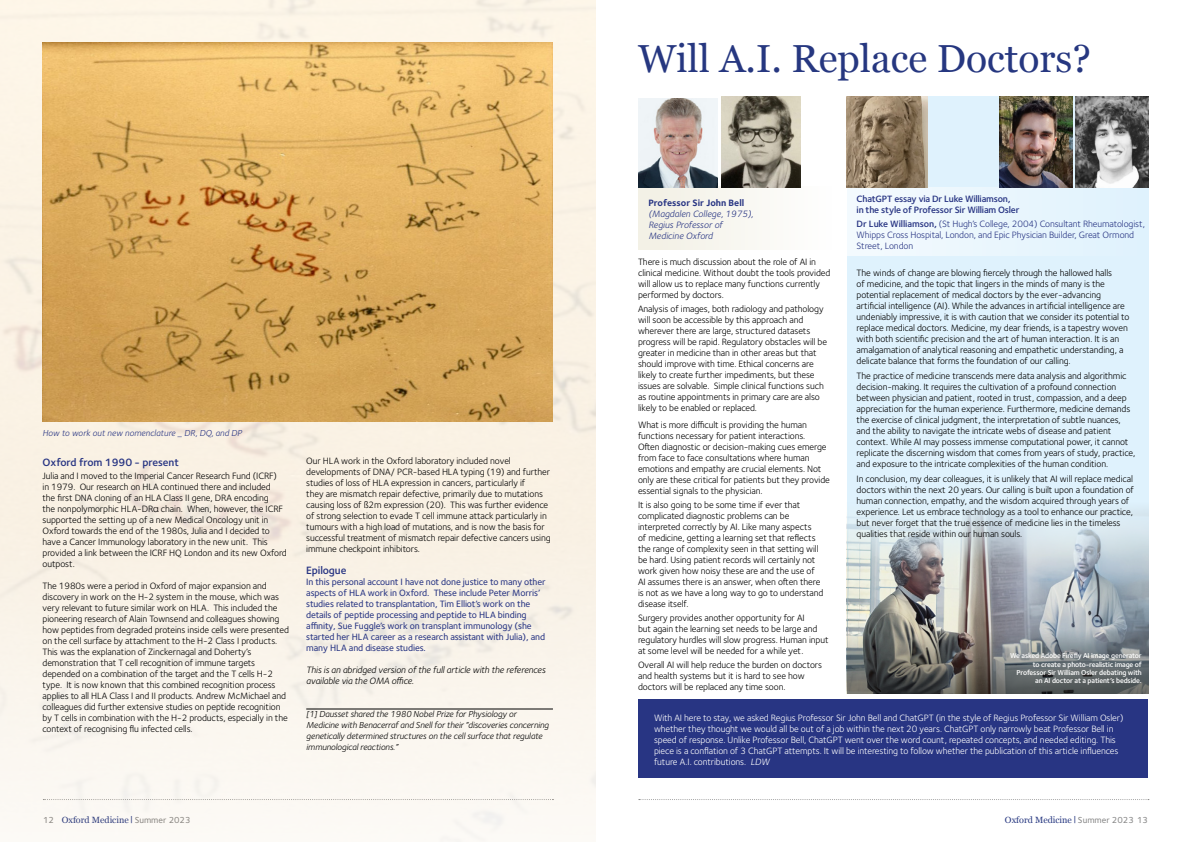
<style>
.page{position:relative;width:1191px;height:842px;background:#fff}
.page>*{position:absolute;margin:0;border:0;box-sizing:border-box;transform-origin:0 0}
.t1{font:39.1px "Georgia";color:#263780}
.t2{font:600 11px "Foundry Sterling";letter-spacing:-.01em;color:#283583}
.t3{font:9.5px/11px "Foundry Sterling";letter-spacing:-.01em;color:#000}
.t4{font:9.5px/11px "Foundry Sterling";letter-spacing:-.01em;color:#fff}
.t5{font:500 9.5px/11px "Foundry Sterling";letter-spacing:-.01em;color:#283583}
.t6{font:9.5px/11px "Foundry Sterling";letter-spacing:-.01em;color:#283583}
.t7{font:italic 9.5px/11px "Foundry Sterling";letter-spacing:-.01em;color:#000}
.t8{font:600 9.5px "Foundry Sterling";letter-spacing:-.02em;color:#283583}
.t9{font:italic 9.5px "Foundry Sterling";color:#283583}
.t10{font:700 9.5px "Foundry Sterling";color:#283583}
.t11{font:italic 9px/11px "Foundry Sterling";letter-spacing:-.01em;color:#000}
.t12{font:9px "Georgia";color:#263780}
.t13{font:italic 9px "Foundry Sterling OT2";color:#283583}
.t14{font:600 7.3px/8.2px "Foundry Sterling";letter-spacing:-.02em;color:#fff;text-align:right}
.s1{font-family:"Helvetica Neue";font-weight:300}
.s2{font-weight:600}
.s3{font-style:italic}
.s4{font-family:"Foundry Sterling";font-weight:500;color:#878787}
.s5{font-family:"Big Caslon";font-weight:500}
</style>
<div class="page">
<svg style="left:639px;top:799px;width:510px;height:1px"></svg>
<img style="left:0;top:0;width:595px;height:842px">
<div style="left:847px;top:96px;width:301px;height:598px;background:#dff2fd"></div>
<div style="left:638px;top:186px;width:193px;height:64px;background:linear-gradient(to right,#f2f0e4,#fefefe)"></div>
<div style="left:847px;top:187px;width:301px;height:69px;background:#eaf6fd"></div>
<img style="left:638px;top:99px;width:79px;height:88px">
<img style="left:721px;top:97px;width:79px;height:90px">
<img style="left:999px;top:96px;width:73px;height:91px">
<img style="left:1075px;top:96px;width:73px;height:91px">
<img style="left:847px;top:97px;width:80px;height:90px">
<img style="left:43px;top:43px;width:510px;height:378px">
<hr style="left:306px;top:709px;width:247px;height:1px;background:#000">
<img style="left:847px;top:507px;width:301px;height:98px">
<div style="left:638px;top:700px;width:510px;height:78px;background:#283583"></div>
<svg style="left:847px;top:605px;width:301px;height:89px"></svg>
<p class="t13" style="left:43px;top:426px;width:201px">How to work out new nomenclature _ DR, DQ, and DP</p>
<p class="t2" style="left:43px;top:455px;width:138px">Oxford from 1990 - present</p>
<p class="t3" style="left:43px;top:471px;width:246px">Julia and I moved to the Imperial Cancer Research Fund (ICRF)<br>in 1979. Our research on HLA continued there and included<br>the first DNA cloning of an HLA Class II gene, DRA encoding<br>the nonpolymorphic HLA-DR<span class="s1">α</span> chain. When, however, the ICRF supported the setting up of a new Medical Oncology unit in Oxford towards the end of the 1980s, Julia and I decided to have a Cancer Immunology laboratory in the new unit. This provided a link between the ICRF HQ London and its new Oxford outpost.</p>
<p class="t3" style="left:43px;top:581px;width:248px">The 1980s were a period in Oxford of major expansion and discovery in work on the H-2 system in the mouse, which was very relevant to future similar work on HLA. This included the pioneering research of Alain Townsend and colleagues showing how peptides from degraded proteins inside cells were presented on the cell surface by attachment to the H-2 Class I products.<br>This was the explanation of Zinckernagal and Doherty’s demonstration that T cell recognition of immune targets depended on a combination of the target and the T cells H-2 type. It is now known that this combined recognition process applies to all HLA Class I and II products. Andrew McMichael and colleagues did further extensive studies on peptide recognition by T cells in combination with the H-2 products, especially in the context of recognising flu infected cells.</p>
<p class="t3" style="left:306px;top:455px;width:246px">Our HLA work in the Oxford laboratory included novel developments of DNA/ PCR-based HLA typing (19) and further studies of loss of HLA expression in cancers, particularly if<br>they are mismatch repair defective, primarily due to mutations causing loss of ß2m expression (20). This was further evidence of strong selection to evade T cell immune attack particularly in tumours with a high load of mutations, and is now the basis for successful treatment of mismatch repair defective cancers using immune checkpoint inhibitors.</p>
<p class="t2" style="left:306px;top:564px;width:42px">Epilogue</p>
<p class="t5" style="left:306px;top:577px;width:241px">In this personal account I have not done justice to many other aspects of HLA work in Oxford. These include Peter Morris’ studies related to transplantation, Tim Elliot’s work on the details of peptide processing and peptide to HLA binding affinity, Sue Fuggle’s work on transplant immunology (she started her HLA career as a research assistant with Julia), and many HLA and disease studies.</p>
<p class="t7" style="left:306px;top:664px;width:241px">This is an abridged version of the full article with the references available via the OMA office.</p>
<p class="t11" style="left:306px;top:708px;width:244px">[1] Dausset shared the 1980 Nobel Prize for Physiology or Medicine with Benacerraf and Snell for their “discoveries concerning genetically determined structures on the cell surface that regulate immunological reactions.”</p>
<p class="t1" style="left:638px;top:30px;width:454px">Will A.I. Replace Doctors?</p>
<p class="t10" style="left:648px;top:197px;width:97px">Professor Sir John Bell</p>
<p class="t9" style="left:648px;top:208px;width:106px">(Magdalen College, 1975),</p>
<p class="t9" style="left:648px;top:219px;width:76px">Regius Professor of</p>
<p class="t9" style="left:648px;top:230px;width:66px">Medicine Oxford</p>
<p class="t3" style="left:638px;top:256px;width:194px">There is much discussion about the role of AI in clinical medicine. Without doubt the tools provided will allow us to replace many functions currently performed by doctors.</p>
<p class="t3" style="left:638px;top:303px;width:191px">Analysis of images, both radiology and pathology will soon be accessible by this approach and wherever there are large, structured datasets progress will be rapid. Regulatory obstacles will be greater in medicine than in other areas but that should improve with time. Ethical concerns are likely to create further impediments, but these issues are solvable. Simple clinical functions such as routine appointments in primary care are also likely to be enabled or replaced.</p>
<p class="t3" style="left:638px;top:419px;width:193px">What is more difficult is providing the human functions necessary for patient interactions.<br>Often diagnostic or decision-making cues emerge from face to face consultations where human emotions and empathy are crucial elements. Not only are these critical for patients but they provide essential signals to the physician.</p>
<p class="t3" style="left:638px;top:499px;width:187px">It is also going to be some time if ever that complicated diagnostic problems can be interpreted correctly by AI. Like many aspects<br>of medicine, getting a learning set that reflects the range of complexity seen in that setting will be hard. Using patient records will certainly not work given how noisy these are and the use of AI assumes there is an answer, when often there is not as we have a long way to go to understand disease itself.</p>
<p class="t3" style="left:638px;top:612px;width:192px">Surgery provides another opportunity for AI<br>but again the learning set needs to be large and regulatory hurdles will slow progress. Human input at some level will be needed for a while yet.</p>
<p class="t3" style="left:638px;top:659px;width:185px">Overall AI will help reduce the burden on doctors and health systems but it is hard to see how doctors will be replaced any time soon.</p>
<p class="t8" style="left:856px;top:193px;width:155px">ChatGPT essay via Dr Luke Williamson,</p>
<p class="t8" style="left:856px;top:204px;width:164px">in the style of Professor Sir William Osler</p>
<p class="t6" style="left:856px;top:219px;width:290px"><span class="s2">Dr Luke Williamson,</span> (St Hugh’s College, 2004) Consultant Rheumatologist,<br>Whipps Cross Hospital, London, and Epic Physician Builder, Great Ormond<br>Street, London</p>
<p class="t3" style="left:856px;top:267px;width:274px">The winds of change are blowing fiercely through the hallowed halls<br>of medicine, and the topic that lingers in the minds of many is the potential replacement of medical doctors by the ever-advancing artificial intelligence (AI). While the advances in artificial intelligence are undeniably impressive, it is with caution that we consider its potential to replace medical doctors. Medicine, my dear friends, is a tapestry woven with both scientific precision and the art of human interaction. It is an amalgamation of analytical reasoning and empathetic understanding, a delicate balance that forms the foundation of our calling.</p>
<p class="t3" style="left:856px;top:370px;width:280px">The practice of medicine transcends mere data analysis and algorithmic decision-making. It requires the cultivation of a profound connection between physician and patient, rooted in trust, compassion, and a deep appreciation for the human experience. Furthermore, medicine demands the exercise of clinical judgment, the interpretation of subtle nuances, and the ability to navigate the intricate webs of disease and patient context. While AI may possess immense computational power, it cannot replicate the discerning wisdom that comes from years of study, practice, and exposure to the intricate complexities of the human condition.</p>
<p class="t3" style="left:856px;top:473px;width:279px">In conclusion, my dear colleagues, it is unlikely that AI will replace medical doctors within the next 20 years. Our calling is built upon a foundation of human connection, empathy, and the wisdom acquired through years of experience. Let us embrace technology as a tool to enhance our practice, but never forget that the true essence of medicine lies in the timeless qualities that reside within our human souls.</p>
<p class="t14" style="left:1010px;top:652px;width:133px">We asked Adobe Firefly AI image generator to create a photo-realistic image of Professor Sir William Osler debating with an AI doctor at a patient’s bedside.</p>
<p class="t4" style="left:654px;top:712px;width:471px">With AI here to stay, we asked Regius Professor Sir John Bell and ChatGPT (in the style of Regius Professor Sir William Osler) whether they thought we would all be out of a job within the next 20 years. ChatGPT only narrowly beat Professor Bell in speed of response. Unlike Professor Bell, ChatGPT went over the word count, repeated concepts, and needed editing. This piece is a conflation of 3 ChatGPT attempts. It will be interesting to follow whether the publication of this article influences future A.I. contributions. <span class="s3">LDW</span></p>
<p class="t12" style="left:43px;top:813px;width:149px"><span class="s4">12</span> Oxford Medicine <span class="s5">|</span> <span class="s4">Summer 2023</span></p>
<p class="t12" style="left:1005px;top:813px;width:144px">Oxford Medicine <span class="s5">|</span> <span class="s4">Summer 2023 13</span></p>
</div>
